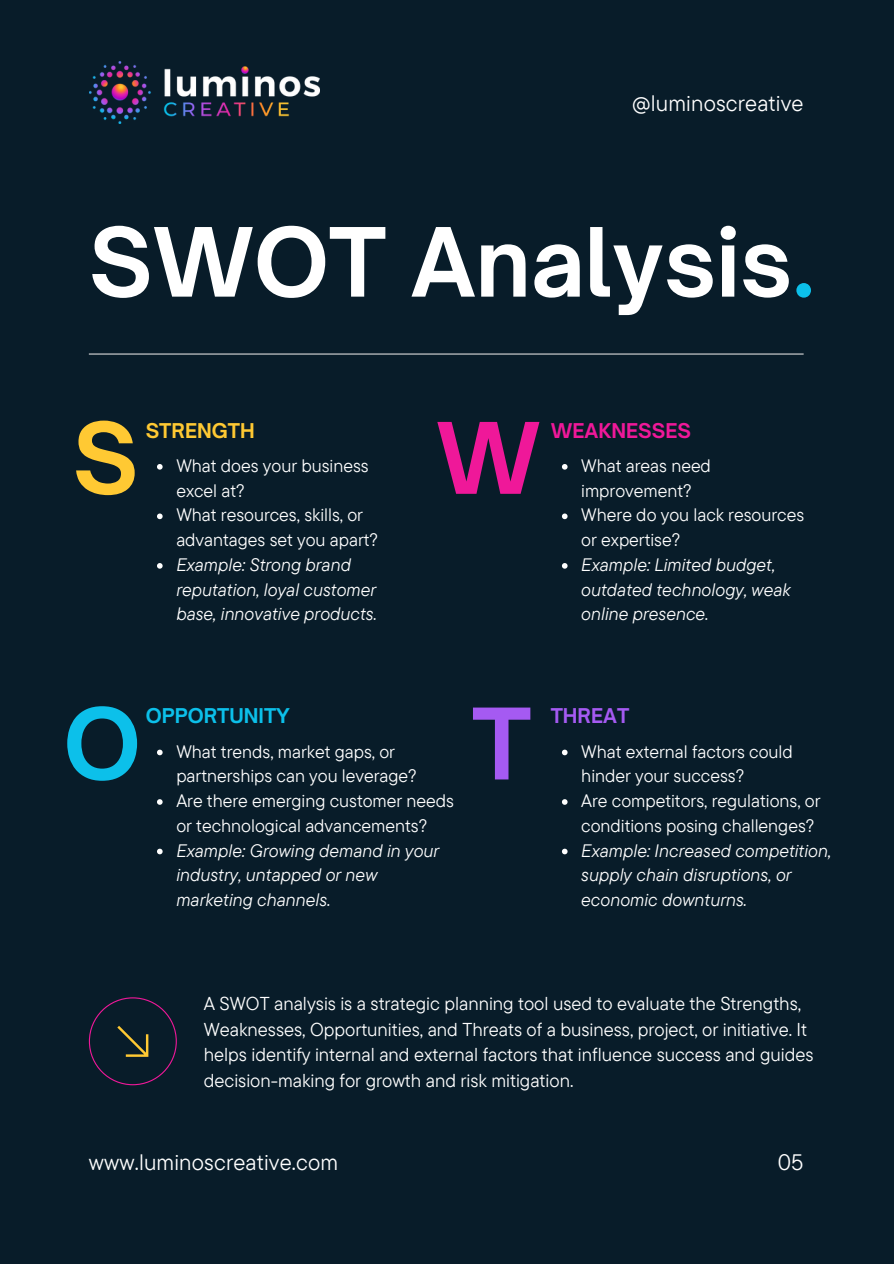
<style>
.page{position:relative;width:894px;height:1264px;background:#fff}
.page>*{position:absolute;margin:0;border:0;box-sizing:border-box;transform-origin:0 0}
.t1{font:700 94.2px "Open Sauce One";color:#ffc933}
.t2{font:700 94.2px "Open Sauce One";color:#0cc0ea}
.t3{font:700 94.2px "Open Sauce One";color:#ef1899}
.t4{font:700 94.2px "Open Sauce One";color:#a55af2}
.t5{font:700 91.2px "Open Sauce One";color:#fff}
.t6{font:22.35px "TT Commons Pro";letter-spacing:.01em;color:#fff}
.t7{font:700 19.5px "Open Sauce One";color:#0cc0ea}
.t8{font:700 19.5px "Open Sauce One";color:#ef1899}
.t9{font:700 19.5px "Open Sauce One";color:#ffc933}
.t10{font:700 19.5px "Open Sauce One";color:#a55af2}
.t11{font:18.6px/25.7px "TT Commons Pro";color:#fff}
.t12{font:18px/24.8px "TT Commons Pro";color:#fff}
.t13{font:italic 18px/24.8px "TT Commons Pro";color:#fff}
.s1{color:#0cc0ea}
</style>
<div class="page">
<div style="left:0;top:0;width:893px;height:1263px;background:#081c29"></div>
<svg style="left:157px;top:749px;width:5px;height:6px"></svg>
<svg style="left:157px;top:799px;width:5px;height:5px"></svg>
<svg style="left:157px;top:848px;width:5px;height:6px"></svg>
<svg style="left:157px;top:464px;width:5px;height:5px"></svg>
<svg style="left:157px;top:513px;width:5px;height:6px"></svg>
<svg style="left:157px;top:563px;width:5px;height:5px"></svg>
<svg style="left:562px;top:464px;width:5px;height:5px"></svg>
<svg style="left:561px;top:513px;width:6px;height:6px"></svg>
<svg style="left:562px;top:563px;width:5px;height:5px"></svg>
<svg style="left:561px;top:749px;width:6px;height:6px"></svg>
<svg style="left:562px;top:799px;width:5px;height:5px"></svg>
<svg style="left:561px;top:848px;width:6px;height:6px"></svg>
<hr style="left:89px;top:353px;width:714px;height:1px;background:#d9d9d9">
<svg style="left:89px;top:997px;width:88px;height:88px"></svg>
<img style="left:89px;top:61px;width:230px;height:62px">
<p class="t6" style="left:632px;top:88px;width:173px">@luminoscreative</p>
<p class="t5" style="left:89px;top:205px;width:727px">SWOT Analysis<span class="s1">.</span></p>
<h2 class="t1" style="left:73px;top:399px;width:67px">S</h2>
<p class="t9" style="left:146px;top:418px;width:111px">STRENGTH</p>
<p class="t3" style="left:436px;top:399px;width:106px">W</p>
<p class="t12" style="left:176px;top:453px;width:194px">What does your business excel at?</p>
<h3 class="t12" style="left:176px;top:502px;width:203px">What resources, skills, or advantages set you apart?</h3>
<p class="t13" style="left:176px;top:552px;width:202px">Example: Strong brand reputation, loyal customer base, innovative products.</p>
<p class="t8" style="left:550px;top:418px;width:142px">WEAKNESSES</p>
<p class="t12" style="left:581px;top:453px;width:131px">What areas need improvement?</p>
<p class="t12" style="left:581px;top:502px;width:224px">Where do you lack resources or expertise?</p>
<h3 class="t13" style="left:581px;top:552px;width:211px">Example: Limited budget, outdated technology, weak online presence.</h3>
<p class="t2" style="left:64px;top:685px;width:79px">O</p>
<p class="t7" style="left:146px;top:703px;width:146px">OPPORTUNITY</p>
<h3 class="t12" style="left:176px;top:738px;width:242px">What trends, market gaps, or partnerships can you leverage?</h3>
<p class="t12" style="left:176px;top:788px;width:279px">Are there emerging customer needs or technological advancements?</p>
<p class="t13" style="left:176px;top:837px;width:264px">Example: Growing demand in your industry, untapped or new marketing channels.</p>
<p class="t4" style="left:472px;top:685px;width:61px">T</p>
<p class="t10" style="left:550px;top:703px;width:80px">THREAT</p>
<p class="t12" style="left:581px;top:738px;width:213px">What external factors could hinder your success?</p>
<h3 class="t12" style="left:581px;top:788px;width:241px">Are competitors, regulations, or conditions posing challenges?</h3>
<p class="t13" style="left:581px;top:837px;width:251px">Example: Increased competition, supply chain disruptions, or economic downturns.</p>
<p class="t11" style="left:204px;top:990px;width:611px">A SWOT analysis is a strategic planning tool used to evaluate the Strengths, Weaknesses, Opportunities, and Threats of a business, project, or initiative. It helps identify internal and external factors that influence success and guides decision-making for growth and risk mitigation.</p>
<p class="t6" style="left:89px;top:1147px;width:251px">www.luminoscreative.com</p>
<p class="t6" style="left:777px;top:1147px;width:27px">05</p>
</div>
